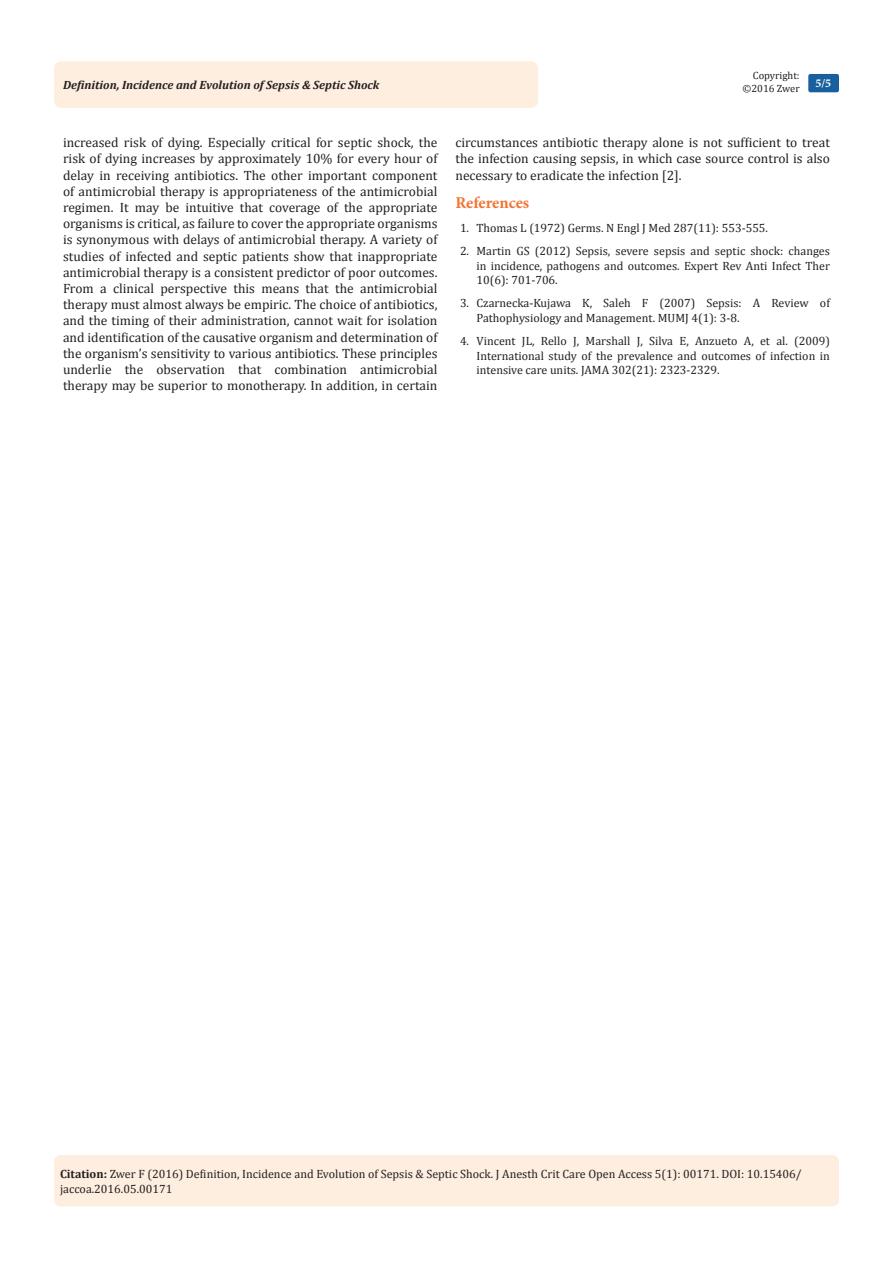
<style>
.page{position:relative;width:893px;height:1263px;background:#fff}
.page>*{position:absolute;margin:0;border:0;box-sizing:border-box;transform-origin:0 0}
.List_Paragraph{font:700 16.5px "Minion Pro";letter-spacing:-.005em;color:#f37331}
.t1{font:13.5px/16.2px "Cambria";color:#231f20;text-align:justify}
.t2{font:12px/14.4px "Cambria";color:#231f20}
.t3{font:italic 700 12px "Cambria";color:#231f20}
.t4{font:700 12px "Minion Pro";color:#fff}
.t5{font:10.5px/12.6px "Cambria";color:#231f20;text-align:right}
.s1{font-weight:700}
</style>
<div class="page">
<div style="left:54px;top:61px;width:484px;height:47px;background:#feeee0;border-radius:8px"></div>
<div style="left:808px;top:74px;width:31px;height:18px;background:#18609d;border-radius:2px"></div>
<div style="left:54px;top:1155px;width:785px;height:51px;background:#feeee0;border-radius:7px"></div>
<p class="t5" style="left:742px;top:69px;width:59px">Copyright: ©2016 Zwer</p>
<p class="t3" style="left:63px;top:77px;width:318px">Definition, Incidence and Evolution of Sepsis &amp; Septic Shock</p>
<p class="t4" style="left:815px;top:75px;width:17px">5/5</p>
<p class="t1" style="left:63px;top:134px;width:376px">increased risk of dying. Especially critical for septic shock, the risk of dying increases by approximately 10% for every hour of delay in receiving antibiotics. The other important component of antimicrobial therapy is appropriateness of the antimicrobial regimen. It may be intuitive that coverage of the appropriate organisms is critical, as failure to cover the appropriate organisms is synonymous with delays of antimicrobial therapy. A variety of studies of infected and septic patients show that inappropriate antimicrobial therapy is a consistent predictor of poor outcomes.<br>From a clinical perspective this means that the antimicrobial therapy must almost always be empiric. The choice of antibiotics, and the timing of their administration, cannot wait for isolation and identification of the causative organism and determination of the organism’s sensitivity to various antibiotics. These principles underlie the observation that combination antimicrobial therapy may be superior to monotherapy. In addition, in certain</p>
<p class="t1" style="left:455px;top:134px;width:376px">circumstances antibiotic therapy alone is not sufficient to treat the infection causing sepsis, in which case source control is also necessary to eradicate the infection [2].</p>
<p class="List_Paragraph" style="left:455px;top:192px;width:75px">References</p>
<p class="t2" style="left:460px;top:221px;width:310px">1. Thomas L (1972) Germs. N Engl J Med 287(11): 553-555.</p>
<p class="t2" style="left:476px;top:244px;width:355px;text-align:justify;text-indent:-16px">2. Martin GS (2012) Sepsis, severe sepsis and septic shock: changes in incidence, pathogens and outcomes. Expert Rev Anti Infect Ther 10(6): 701-706.</p>
<p class="t2" style="left:476px;top:296px;width:355px;text-indent:-16px">3. Czarnecka-Kujawa K, Saleh F (2007) Sepsis: A Review of<br>Pathophysiology and Management. MUMJ 4(1): 3-8.</p>
<p class="t2" style="left:476px;top:334px;width:355px;text-align:justify;text-indent:-16px">4. Vincent JL, Rello J, Marshall J, Silva E, Anzueto A, et al. (2009)<br>International study of the prevalence and outcomes of infection in intensive care units. JAMA 302(21): 2323-2329.</p>
<p class="t2" style="left:60px;top:1167px;width:743px"><span class="s1">Citation:</span> Zwer F (2016) Definition, Incidence and Evolution of Sepsis &amp; Septic Shock. J Anesth Crit Care Open Access 5(1): 00171. DOI: 10.15406/ jaccoa.2016.05.00171</p>
</div>
